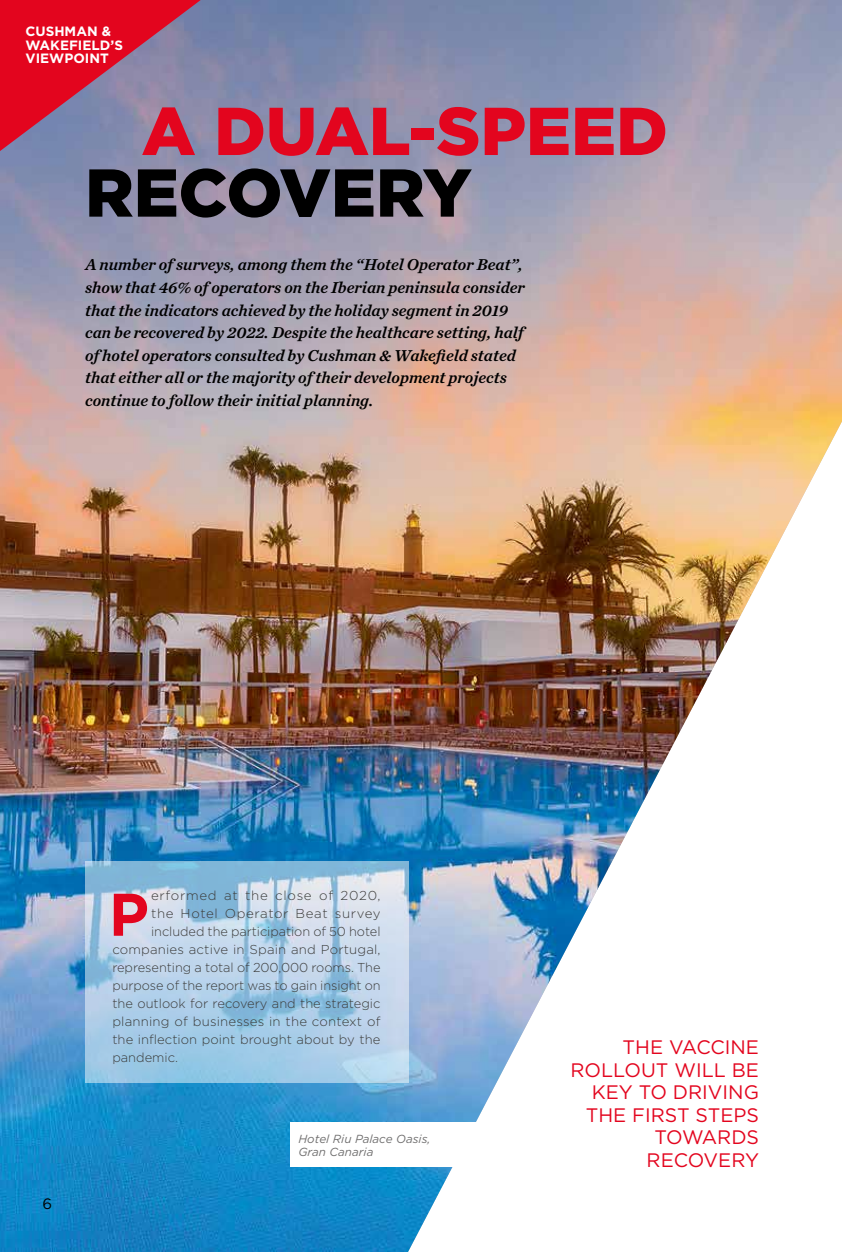
<style>
.page{position:relative;width:842px;height:1252px;background:#fff}
.page>*{position:absolute;margin:0;border:0;box-sizing:border-box;transform-origin:0 0}
.t1{font:900 67.5px "Gotham";color:#e3051e}
.t2{font:900 67.5px "Gotham";letter-spacing:-.005em;color:#000}
.t3{font:700 60px "Gotham";color:#e3051e}
.t4{font:19.5px/22.5px "Gotham";color:#e3051e;text-align:right}
.t5{font:italic 16.5px/22.5px "Chronicle Text G2 Semi";color:#000}
.t6{font:15px "Gotham";color:#000}
.t7{font:700 13.5px/13.5px "Gotham";color:#fff}
.t8{font:300 12.9px "Gotham";color:#3c3c3b}
.t9{font:300 12.9px "Gotham";letter-spacing:.045em;color:#3c3c3b}
.t10{font:300 12.9px "Gotham";letter-spacing:.05em;color:#3c3c3b}
.t11{font:italic 11.7px/13.5px "Gotham";color:#706f6f}
</style>
<div class="page">
<img style="left:0;top:0;width:841px;height:1252px">
<svg style="left:85px;top:861px;width:323px;height:221px;background:#b0cfe7"></svg>
<svg style="left:0;top:0;width:200px;height:151px;background:#b44664"></svg>
<div style="left:290px;top:1123px;width:195px;height:44px;background:#fff"></div>
<p class="t7" style="left:26px;top:25px;width:99px">CUSHMAN &amp;<br>WAKEFIELD’S<br>VIEWPOINT</p>
<h1 class="t1" style="left:142px;top:85px;width:527px">A DUAL-SPEED</h1>
<h1 class="t2" style="left:85px;top:146px;width:388px">RECOVERY</h1>
<p class="t5" style="left:85px;top:253px;width:441px">A number of surveys, among them the “Hotel Operator Beat”, show that 46% of operators on the Iberian peninsula consider that the indicators achieved by the holiday segment in 2019 can be recovered by 2022. Despite the healthcare setting, half of hotel operators consulted by Cushman &amp; Wakefield stated that either all or the majority of their development projects continue to follow their initial planning.</p>
<p class="t6" style="left:43px;top:1194px;width:11px">6</p>
<p class="t10" style="left:151px;top:887px;width:231px">erformed at the close of 2020,</p>
<p class="t9" style="left:151px;top:905px;width:231px">the Hotel Operator Beat survey</p>
<p class="t8" style="left:151px;top:923px;width:231px">included the participation of 50 hotel</p>
<p class="t8" style="left:112px;top:941px;width:269px">companies active in Spain and Portugal,</p>
<p class="t8" style="left:112px;top:959px;width:269px">representing a total of 200,000 rooms. The</p>
<p class="t8" style="left:112px;top:977px;width:269px">purpose of the report was to gain insight on</p>
<p class="t8" style="left:112px;top:995px;width:269px">the outlook for recovery and the strategic</p>
<p class="t8" style="left:112px;top:1013px;width:269px">planning of businesses in the context of</p>
<p class="t8" style="left:112px;top:1031px;width:269px">the inflection point brought about by the</p>
<p class="t8" style="left:112px;top:1049px;width:67px">pandemic.</p>
<h2 class="t3" style="left:109px;top:875px;width:42px">P</h2>
<p class="t11" style="left:298px;top:1131px;width:133px">Hotel Riu Palace Oasis,<br>Gran Canaria</p>
<p class="t4" style="left:570px;top:1036px;width:190px">THE VACCINE<br>ROLLOUT WILL BE<br>KEY TO DRIVING<br>THE FIRST STEPS<br>TOWARDS<br>RECOVERY</p>
</div>
